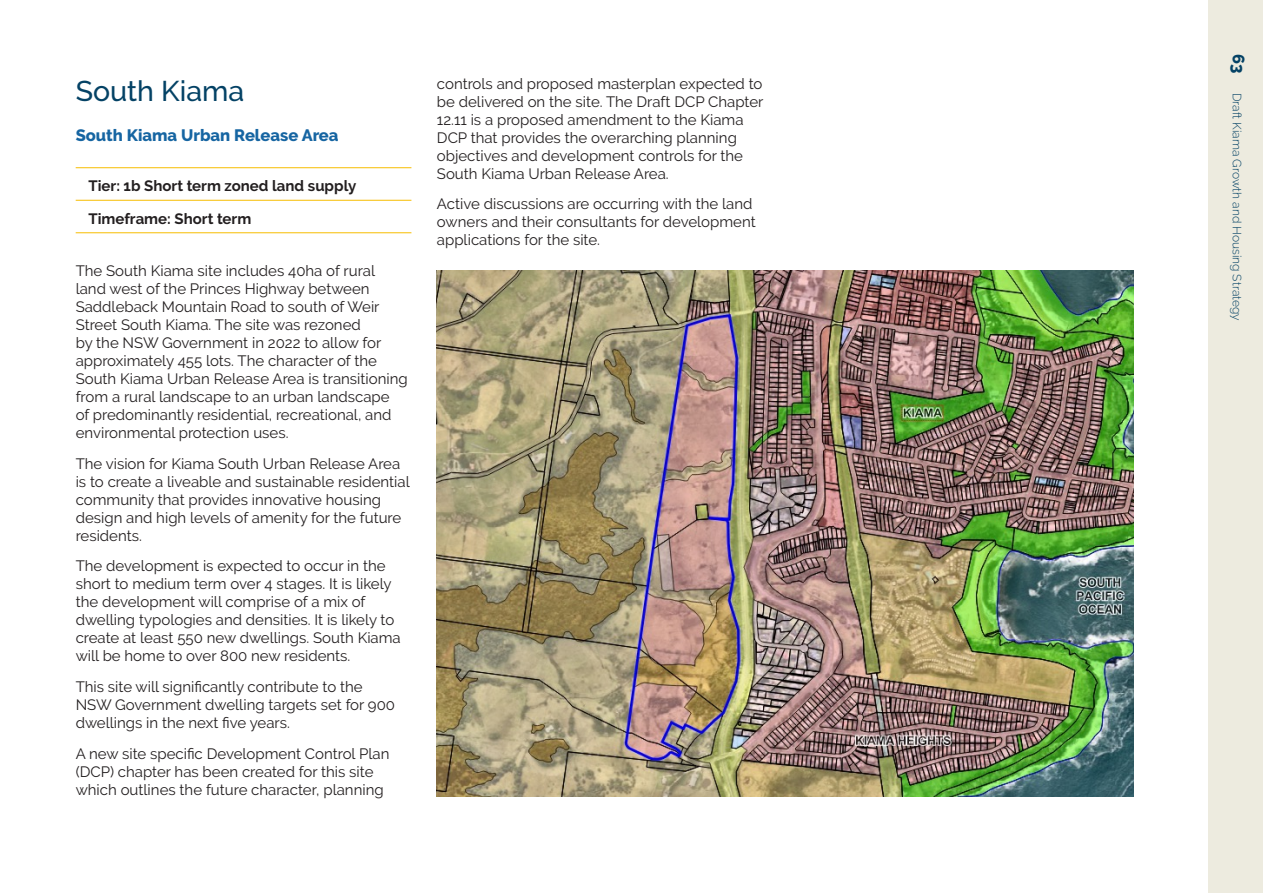
<style>
.page{position:relative;width:1263px;height:893px;background:#fff}
.page>*{position:absolute;margin:0;border:0;box-sizing:border-box;transform-origin:0 0}
.Kiama_Body_text{font:500 28.5px "Raleway";color:#044265}
.Kiama_H3{font:800 16.5px "Raleway";color:#1665a2}
.t1{font:800 16.5px "Raleway";color:#044265}
.Kiama_Body_text-2{font:15px/18px "Raleway";color:#231f20}
.Kiama_H5{font:700 15px "Raleway";color:#231f20}
.t2{font:300 12px "Raleway";color:#044265}
</style>
<div class="page">
<div style="left:1209px;top:0;width:54px;height:893px;background:#edebdf"></div>
<hr style="left:76px;top:167px;width:335px;height:1px;background:#f7bd00">
<hr style="left:76px;top:200px;width:335px;height:1px;background:#f7bd00">
<hr style="left:76px;top:233px;width:335px;height:1px;background:#f7bd00">
<img style="left:437px;top:270px;width:697px;height:526px">
<p class="Kiama_Body_text" style="left:76px;top:75px;width:170px">South Kiama</p>
<p class="Kiama_H3" style="left:76px;top:126px;width:264px">South Kiama Urban Release Area</p>
<p class="Kiama_H5" style="left:88px;top:177px;width:270px">Tier: 1b Short term zoned land supply</p>
<p class="Kiama_H5" style="left:88px;top:210px;width:164px">Timeframe: Short term</p>
<p class="Kiama_Body_text-2" style="left:76px;top:261px;width:334px">The South Kiama site includes 40ha of rural land west of the Princes Highway between Saddleback Mountain Road to south of Weir Street South Kiama. The site was rezoned<br>by the NSW Government in 2022 to allow for approximately 455 lots. The character of the South Kiama Urban Release Area is transitioning from a rural landscape to an urban landscape<br>of predominantly residential, recreational, and environmental protection uses.</p>
<p class="Kiama_Body_text-2" style="left:76px;top:454px;width:336px">The vision for Kiama South Urban Release Area is to create a liveable and sustainable residential community that provides innovative housing design and high levels of amenity for the future residents.</p>
<p class="Kiama_Body_text-2" style="left:76px;top:557px;width:327px">The development is expected to occur in the short to medium term over 4 stages. It is likely the development will comprise of a mix of dwelling typologies and densities. It is likely to create at least 550 new dwellings. South Kiama will be home to over 800 new residents.</p>
<p class="Kiama_Body_text-2" style="left:76px;top:678px;width:321px">This site will significantly contribute to the<br>NSW Government dwelling targets set for 900 dwellings in the next five years.</p>
<p class="Kiama_Body_text-2" style="left:76px;top:744px;width:315px">A new site specific Development Control Plan (DCP) chapter has been created for this site which outlines the future character, planning</p>
<p class="Kiama_Body_text-2" style="left:437px;top:74px;width:328px">controls and proposed masterplan expected to be delivered on the site. The Draft DCP Chapter 12.11 is a proposed amendment to the Kiama DCP that provides the overarching planning objectives and development controls for the South Kiama Urban Release Area.</p>
<p class="Kiama_Body_text-2" style="left:437px;top:195px;width:320px">Active discussions are occurring with the land owners and their consultants for development applications for the site.</p>
<p class="t1" style="left:1248px;top:54px;width:21px;rotate:90deg">63</p>
<p class="t2" style="left:1244px;top:93px;width:229px;rotate:90deg">Draft Kiama Growth and Housing Strategy</p>
</div>
